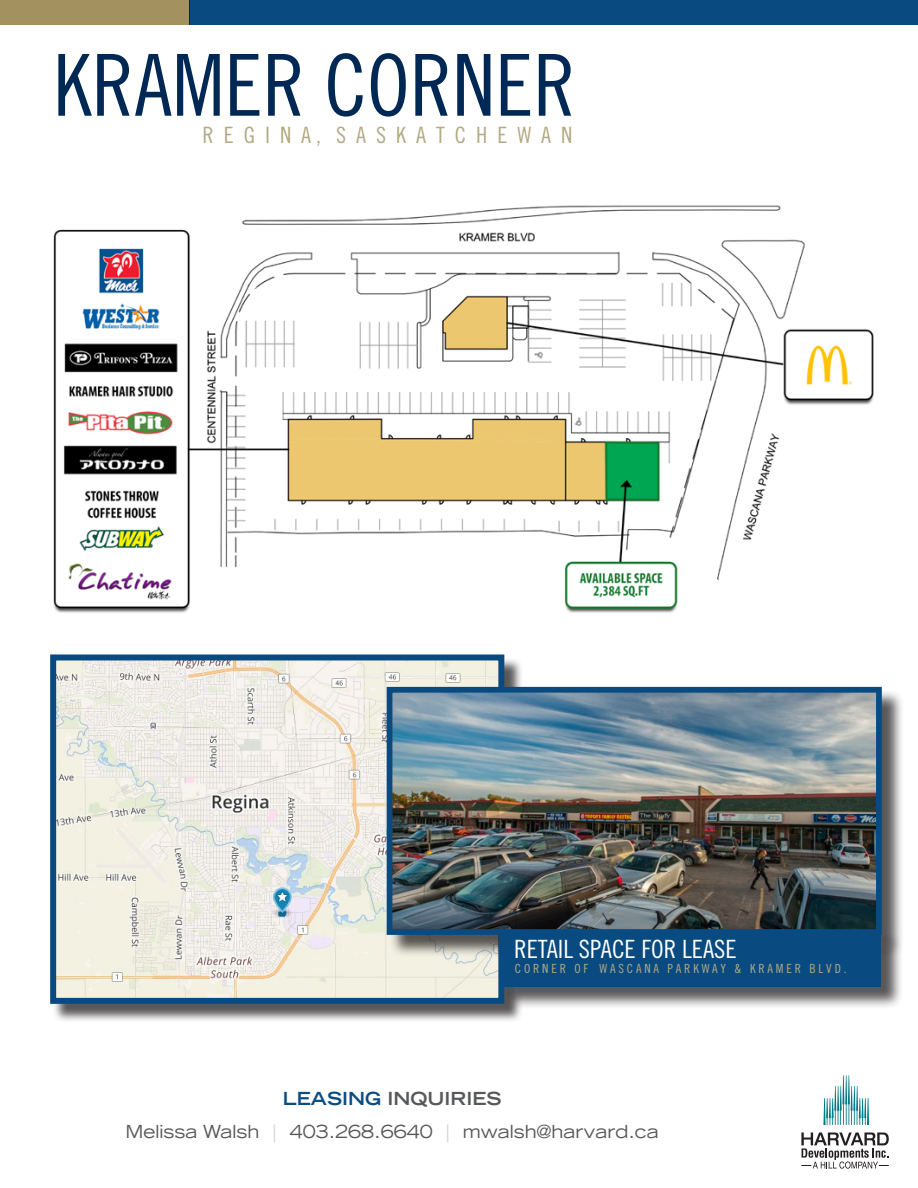
<style>
.page{position:relative;width:918px;height:1188px;background:#fff}
.page>*{position:absolute;margin:0;border:0;box-sizing:border-box;transform-origin:0 0}
.t1{font:85.5px "Trade Gothic LT Std Cn 18";color:#002855}
.t2{font:25.2px "Trade Gothic LT Std Cn 18";color:#fff}
.t3{font:22.5px "Trade Gothic LT Std Cn 18";color:#b3a983}
.t4{font:expanded 18px "Trade Gothic LT Std";color:#57585a}
.t5{font:700 expanded 18px "Trade Gothic LT Std";color:#57585a}
.t6{font:12.6px "Trade Gothic LT Std Cn 18";color:#b4a983}
.s1{color:#0c4d81}
.s2{color:#d1d2d4}
</style>
<div class="page">
<svg style="left:801px;top:1133px;width:88px;height:36px"></svg>
<svg style="left:823px;top:1075px;width:46px;height:50px"></svg>
<img style="left:53px;top:205px;width:821px;height:408px">
<div style="left:52px;top:657px;width:471px;height:365px;background:#231f20;opacity:.75"></div>
<img style="left:57px;top:661px;width:440px;height:336px">
<div style="left:50px;top:654px;width:454px;height:350px;border:6px solid #094b81"></div>
<div style="left:389px;top:689px;width:515px;height:269px;background:#231f20;opacity:.75"></div>
<img style="left:394px;top:694px;width:481px;height:234px">
<div style="left:387px;top:687px;width:495px;height:248px;border:6px solid #094b81"></div>
<div style="left:502px;top:933px;width:402px;height:76px;background:#231f20;opacity:.75"></div>
<div style="left:500px;top:930px;width:381px;height:56px;background:#094b81"></div>
<div style="left:190px;top:0;width:728px;height:24px;background:#094a81"></div>
<div style="left:0;top:0;width:190px;height:24px;background:#a3915f"></div>
<p class="t1" style="left:54px;top:35px;width:524px">KRAMER CORNER</p>
<p class="t3" style="left:203px;top:121px;width:371px">R E G I N A , S A S K A T C H E W A N</p>
<p class="t2" style="left:514px;top:934px;width:224px">RETAIL SPACE FOR LEASE</p>
<p class="t6" style="left:515px;top:961px;width:333px">C O R N E R O F W A S C A N A P A R K W A Y &amp; K R A M E R B L V D .</p>
<p class="t5" style="left:283px;top:1087px;width:220px"><span class="s1">LEASING</span> INQUIRIES</p>
<p class="t4" style="left:126px;top:1120px;width:535px">Melissa Walsh <span class="s2">|</span> 403.268.6640 <span class="s2">|</span> mwalsh@harvard.ca</p>
</div>
